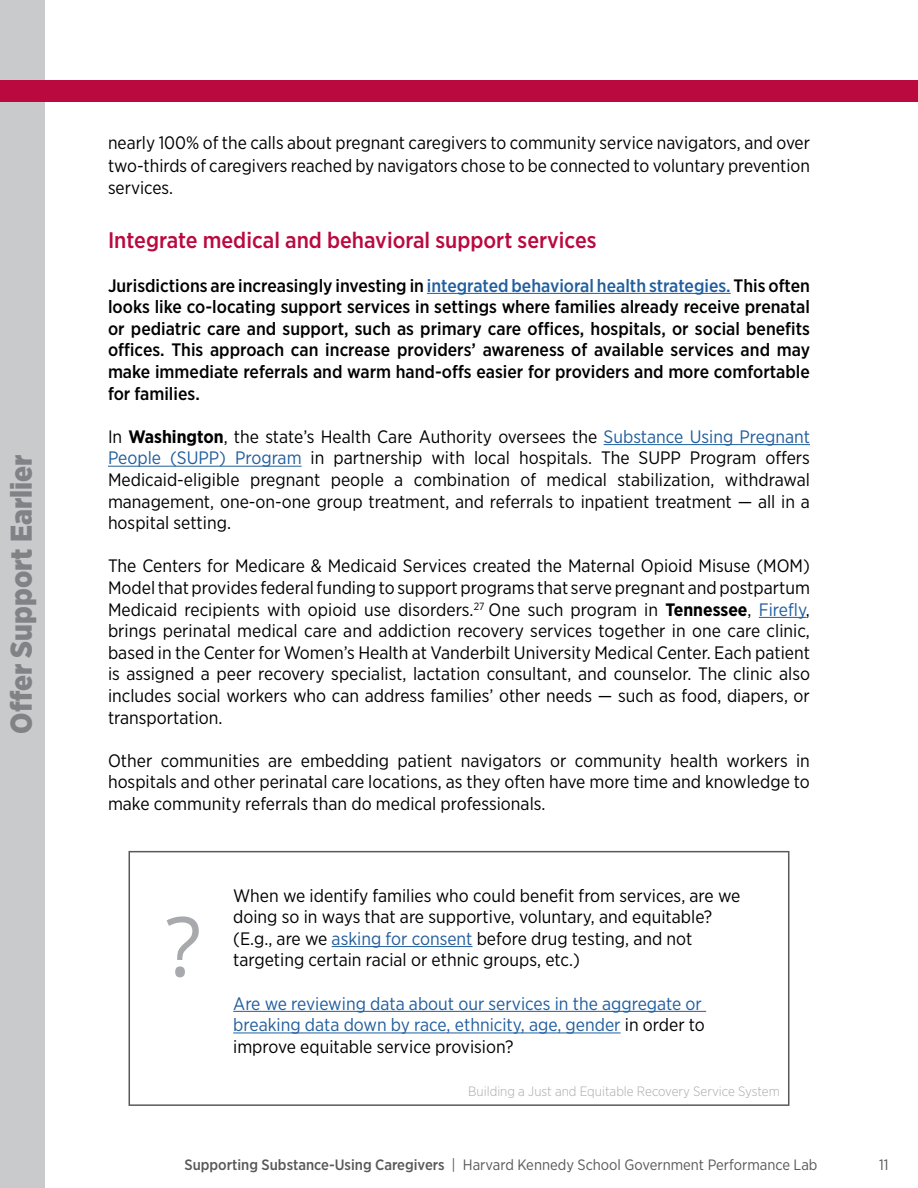
<style>
.page{position:relative;width:918px;height:1188px;background:#fff}
.page>*{position:absolute;margin:0;border:0;box-sizing:border-box;transform-origin:0 0}
.t1{font:82.5px "Open Sans";color:#a7a9ac}
.Side_solution_title{font:900 30px "Gotham Narrow";color:#808285}
.Body{font:500 22.5px "Gotham Narrow";color:#ba093e}
.Body-2{font:18px/21.6px "Gotham Narrow";color:#000;text-align:justify}
.Body-3{font:500 18px/21.6px "Gotham Narrow";color:#000;text-align:justify}
.COB_text{font:18px/21.6px "Gotham Narrow";color:#000}
.COB_text-2{font:18px/21.6px "Gotham Narrow";color:#215e9e}
.t2{font:15px "Gotham Narrow";color:#58595b}
.Body-4{font:300 13.5px "Gotham Narrow";color:#a7a9ac}
.s1{color:#215e9e}
.s2{font-weight:700}
.s3{color:#000}
.s4{font-weight:500}
</style>
<div class="page">
<div style="left:0;top:0;width:44px;height:1188px;background:#c9cacc"></div>
<div style="left:0;top:81px;width:918px;height:21px;background:#ba093e"></div>
<hr style="left:427px;top:293px;width:304px;height:1px;background:#215e9e">
<hr style="left:604px;top:444px;width:206px;height:1px;background:#215e9e">
<hr style="left:108px;top:466px;width:194px;height:1px;background:#215e9e">
<hr style="left:759px;top:617px;width:47px;height:1px;background:#215e9e">
<div style="left:129px;top:851px;width:660px;height:255px;border:2px solid #58595b"></div>
<hr style="left:332px;top:946px;width:141px;height:1px;background:#215e9e">
<hr style="left:233px;top:1011px;width:473px;height:1px;background:#215e9e">
<hr style="left:233px;top:1033px;width:388px;height:1px;background:#215e9e">
<h2 class="Side_solution_title" style="left:1px;top:734px;width:281px;rotate:-90deg">Offer Support Earlier</h2>
<p class="Body-2" style="left:108px;top:131px;width:704px;line-height:22.5px">nearly 100% of the calls about pregnant caregivers to community service navigators, and over two-thirds of caregivers reached by navigators chose to be connected to voluntary prevention services.</p>
<p class="Body" style="left:108px;top:226px;width:490px">Integrate medical and behavioral support services</p>
<p class="Body-3" style="left:108px;top:274px;width:704px">Jurisdictions are increasingly investing in <span class="s1">integrated behavioral health strategies.</span> This often looks like co-locating support services in settings where families already receive prenatal or pediatric care and support, such as primary care offices, hospitals, or social benefits offices. This approach can increase providers’ awareness of available services and may make immediate referrals and warm hand-offs easier for providers and more comfortable for families.</p>
<p class="Body-2" style="left:108px;top:425px;width:704px">In <span class="s2">Washington</span>, the state’s Health Care Authority oversees the <span class="s1">Substance Using Pregnant People (SUPP) Program</span> in partnership with local hospitals. The SUPP Program offers Medicaid-eligible pregnant people a combination of medical stabilization, withdrawal management, one-on-one group treatment, and referrals to inpatient treatment — all in a hospital setting.</p>
<p class="Body-2" style="left:108px;top:555px;width:704px">The Centers for Medicare &amp; Medicaid Services created the Maternal Opioid Misuse (MOM)<br>Model that provides federal funding to support programs that serve pregnant and postpartum Medicaid recipients with opioid use disorders.<sup>27</sup> One such program in <span class="s2">Tennessee</span>, <span class="s1">Firefly</span>, brings perinatal medical care and addiction recovery services together in one care clinic, based in the Center for Women’s Health at Vanderbilt University Medical Center. Each patient is assigned a peer recovery specialist, lactation consultant, and counselor. The clinic also includes social workers who can address families’ other needs — such as food, diapers, or transportation.</p>
<p class="Body-2" style="left:108px;top:749px;width:703px">Other communities are embedding patient navigators or community health workers in hospitals and other perinatal care locations, as they often have more time and knowledge to make community referrals than do medical professionals.</p>
<h1 class="t1" style="left:166px;top:890px;width:37px">?</h1>
<p class="COB_text" style="left:233px;top:884px;width:509px">When we identify families who could benefit from services, are we doing so in ways that are supportive, voluntary, and equitable? (E.g., are we <span class="s1">asking for consent</span> before drug testing, and not targeting certain racial or ethnic groups, etc.)</p>
<p class="COB_text-2" style="left:233px;top:992px;width:473px">Are we reviewing data about our services in the aggregate or breaking data down by race, ethnicity, age, gender <span class="s3">in order to improve equitable service provision?</span></p>
<p class="Body-4" style="left:468px;top:1083px;width:313px">Building a Just and Equitable Recovery Service System</p>
<p class="t2" style="left:184px;top:1155px;width:635px"><span class="s4">Supporting Substance-Using Caregivers</span> | Harvard Kennedy School Government Performance Lab</p>
<p class="t2" style="left:879px;top:1155px;width:11px">11</p>
</div>
